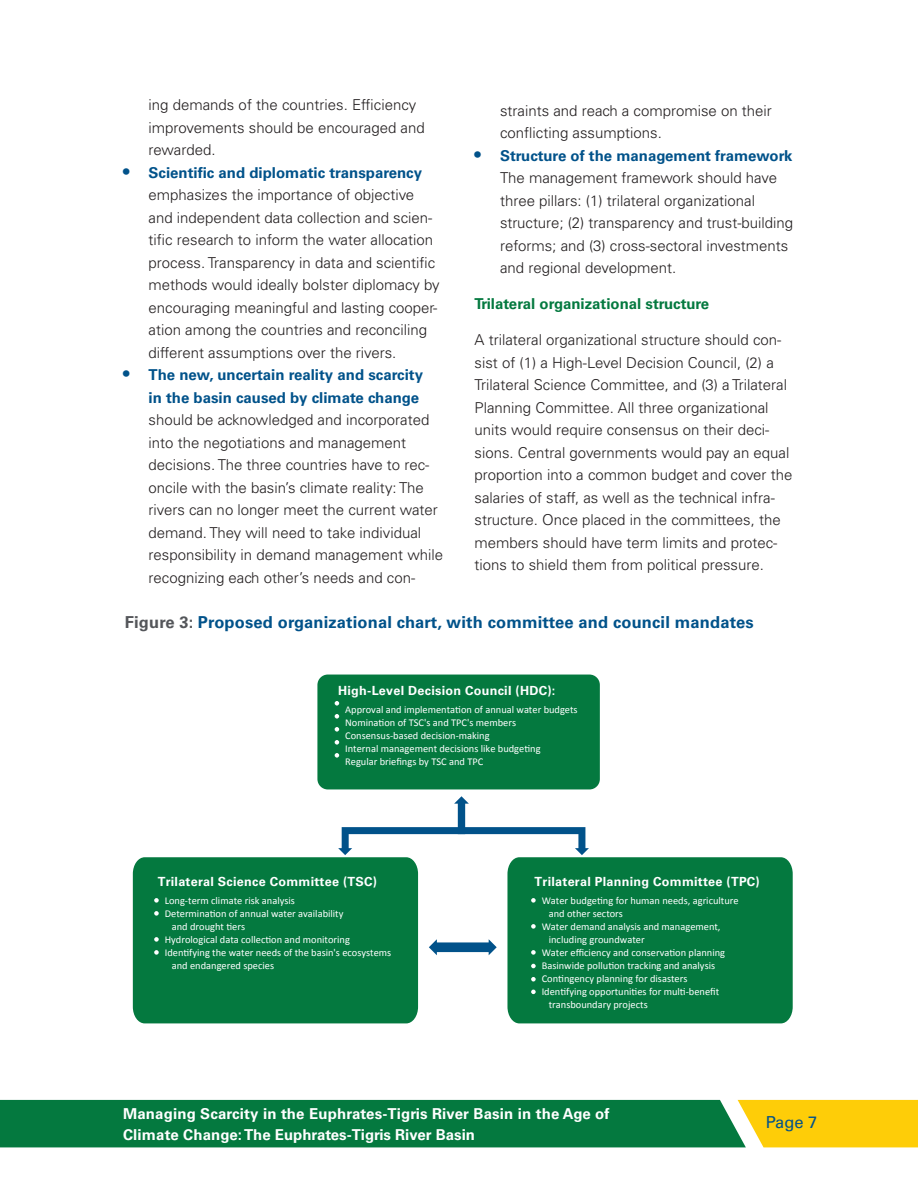
<style>
.page{position:relative;width:918px;height:1188px;background:#fff}
.page>*{position:absolute;margin:0;border:0;box-sizing:border-box;transform-origin:0 0}
.t1{font:700 16.5px "Univers LT Std";letter-spacing:.01em;color:#01528a}
.t2{font:16.5px "Univers LT Std";color:#01528a}
.t3{font:300 15px/22.5px "Univers LT Std";color:#231f20}
.t4{font:700 15px/21px "Univers LT Std";letter-spacing:.01em;color:#fff}
.t5{font:700 15px/22.5px "Univers LT Std";color:#01528a;text-align:right}
.t6{font:700 15px "Univers LT Std";color:#04793f}
.t7{font:700 12.6px "Univers LT Std";letter-spacing:.02em;color:#fff}
.t8{font:10.35px/13px "Calibri";color:#fff}
.t9{font:9.75px "Calibri";color:#fff}
.s1{font-weight:700;font-size:18px;color:#01528a}
.s2{font-weight:700;color:#01528a}
.s3{font-size:18px}
.s4{color:#54565a}
</style>
<div class="page">
<svg style="left:0;top:1100px;width:918px;height:47px;background:#368a38"></svg>
<div style="left:316px;top:673px;width:285px;height:118px;background:#04793f;border-radius:12px"></div>
<div style="left:315px;top:672px;width:288px;height:120px;border:3px solid #fff;border-radius:12px"></div>
<svg style="left:429px;top:939px;width:68px;height:16px"></svg>
<div style="left:133px;top:857px;width:285px;height:166px;background:#04793f"></div>
<svg style="left:338px;top:796px;width:251px;height:59px"></svg>
<svg style="left:335px;top:701px;width:4px;height:5px"></svg>
<svg style="left:335px;top:714px;width:4px;height:5px"></svg>
<svg style="left:335px;top:727px;width:4px;height:5px"></svg>
<svg style="left:335px;top:740px;width:4px;height:5px"></svg>
<svg style="left:335px;top:753px;width:4px;height:5px"></svg>
<div style="left:507px;top:857px;width:286px;height:166px;background:#04793f"></div>
<svg style="left:154px;top:898px;width:5px;height:5px"></svg>
<svg style="left:154px;top:911px;width:5px;height:5px"></svg>
<svg style="left:154px;top:937px;width:5px;height:5px"></svg>
<svg style="left:154px;top:950px;width:5px;height:5px"></svg>
<svg style="left:531px;top:898px;width:5px;height:5px"></svg>
<svg style="left:531px;top:977px;width:5px;height:5px"></svg>
<svg style="left:531px;top:924px;width:5px;height:5px"></svg>
<svg style="left:531px;top:964px;width:5px;height:4px"></svg>
<svg style="left:531px;top:950px;width:5px;height:5px"></svg>
<svg style="left:531px;top:990px;width:5px;height:4px"></svg>
<p class="t3" style="left:149px;top:94px;width:278px">ing demands of the countries. Efficiency improvements should be encouraged and rewarded.</p>
<p class="t3" style="left:149px;top:161px;width:293px;text-indent:-26px"><span class="s1">•</span> <span class="s2">Scientific and diplomatic transparency </span>emphasizes the importance of objective and independent data collection and scien&shy;tific research to inform the water allocation process. Transparency in data and scientific methods would ideally bolster diplomacy by encouraging meaningful and lasting cooper&shy;ation among the countries and reconciling different assumptions over the rivers.</p>
<p class="t5" style="left:123px;top:364px;width:301px"><span class="s3">•</span> The new, uncertain reality and scarcity in the basin caused by climate change</p>
<p class="t3" style="left:149px;top:409px;width:296px">should be acknowledged and incorporated into the negotiations and management decisions. The three countries have to rec&shy;oncile with the basin’s climate reality: The rivers can no longer meet the current water demand. They will need to take individual responsibility in demand management while recognizing each other’s needs and con-</p>
<p class="t3" style="left:500px;top:99px;width:273px">straints and reach a compromise on their conflicting assumptions.</p>
<p class="t3" style="left:500px;top:144px;width:295px;text-indent:-26px"><span class="s1">•</span> <span class="s2">Structure of the management framework </span>The management framework should have three pillars: (1) trilateral organizational structure; (2) transparency and trust-building reforms; and (3) cross-sectoral investments and regional development.</p>
<p class="t6" style="left:475px;top:295px;width:236px">Trilateral organizational structure</p>
<p class="t3" style="left:475px;top:329px;width:319px">A trilateral organizational structure should con&shy;sist of (1) a High-Level Decision Council, (2) a Trilateral Science Committee, and (3) a Trilateral Planning Committee. All three organizational units would require consensus on their deci&shy;sions. Central governments would pay an equal proportion into a common budget and cover the salaries of staff, as well as the technical infra&shy;structure. Once placed in the committees, the members should have term limits and protec&shy;tions to shield them from political pressure.</p>
<p class="t1" style="left:125px;top:612px;width:630px"><span class="s4">Figure 3:</span> Proposed organizational chart, with committee and council mandates</p>
<p class="t7" style="left:338px;top:683px;width:219px">High-Level Decision Council (HDC):</p>
<p class="t8" style="left:345px;top:703px;width:234px">Approval and implementation of annual water budgets Nomination of TSC's and TPC's members Consensus-based decision-making<br>Internal management decisions like budgeting<br>Regular briefings by TSC and TPC</p>
<p class="t7" style="left:158px;top:874px;width:221px">Trilateral Science Committee (TSC)</p>
<p class="t8" style="left:165px;top:893px;width:132px">Long-term climate risk analysis</p>
<p class="t8" style="left:165px;top:906px;width:180px">Determination of annual water availability</p>
<p class="t8" style="left:172px;top:919px;width:75px">and drought tiers</p>
<p class="t8" style="left:165px;top:932px;width:187px">Hydrological data collection and monitoring</p>
<p class="t8" style="left:165px;top:946px;width:228px">Identifying the water needs of the basin's ecosystems</p>
<p class="t8" style="left:172px;top:959px;width:104px">and endangered species</p>
<p class="t7" style="left:535px;top:874px;width:227px">Trilateral Planning Committee (TPC)</p>
<p class="t8" style="left:542px;top:893px;width:199px">Water budgeting for human needs, agriculture</p>
<p class="t8" style="left:549px;top:906px;width:76px">and other sectors</p>
<p class="t8" style="left:542px;top:919px;width:180px">Water demand analysis and management,</p>
<p class="t8" style="left:549px;top:932px;width:97px">including groundwater</p>
<p class="t8" style="left:542px;top:946px;width:185px">Water efficiency and conservation planning</p>
<p class="t8" style="left:542px;top:959px;width:175px">Basinwide pollution tracking and analysis</p>
<p class="t8" style="left:542px;top:972px;width:147px">Contingency planning for disasters</p>
<p class="t8" style="left:542px;top:985px;width:179px">Identifying opportunities for multi-benefit</p>
<p class="t8" style="left:549px;top:998px;width:100px">transboundary projects</p>
<p class="t9" style="left:652px;top:945px;width:134px">&lt;3.*.0,/)/$'*53%1*+'$A)#$%F.=/5</p>
<p class="t4" style="left:123px;top:1103px;width:488px">Managing Scarcity in the Euphrates-Tigris River Basin in the Age of<br>Climate Change: The Euphrates-Tigris River Basin</p>
<p class="t2" style="left:766px;top:1113px;width:53px">Page 7</p>
</div>
